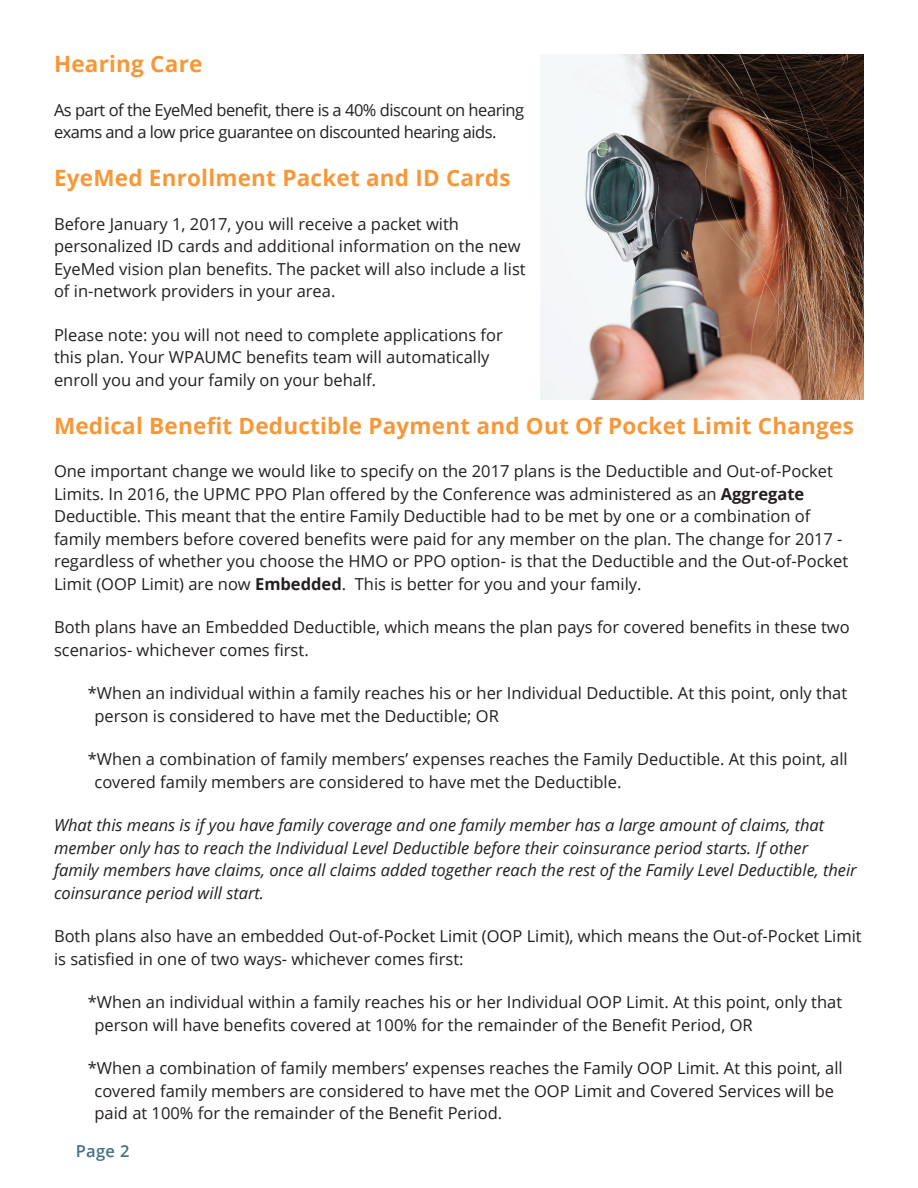
<style>
.page{position:relative;width:918px;height:1188px;background:#fff}
.page>*{position:absolute;margin:0;border:0;box-sizing:border-box;transform-origin:0 0}
.t1{font:700 22.5px "Open Sans";letter-spacing:.01em;color:#f79838}
.t2{font:16.5px/22.5px "Open Sans";color:#231f20}
.t3{font:italic 16.5px/22.5px "Open Sans";color:#231f20}
.t4{font:16.5px/22.5px "Open Sans";letter-spacing:-.03em;color:#231f20}
.t5{font:600 16.5px "Open Sans";color:#457083}
.s1{font-weight:700}
</style>
<div class="page">
<img style="left:540px;top:54px;width:324px;height:346px">
<h1 class="t1" style="left:54px;top:48px;width:150px">Hearing Care</h1>
<p class="t4" style="left:54px;top:98px;width:472px">As part of the EyeMed benefit, there is a 40% discount on hearing exams and a low price guarantee on discounted hearing aids.</p>
<h1 class="t1" style="left:54px;top:162px;width:458px">EyeMed Enrollment Packet and ID Cards</h1>
<p class="t2" style="left:54px;top:212px;width:473px">Before January 1, 2017, you will receive a packet with personalized ID cards and additional information on the new EyeMed vision plan benefits. The packet will also include a list of in-network providers in your area.</p>
<p class="t2" style="left:54px;top:323px;width:450px">Please note: you will not need to complete applications for this plan. Your WPAUMC benefits team will automatically enroll you and your family on your behalf.</p>
<h1 class="t1" style="left:54px;top:410px;width:801px">Medical Benefit Deductible Payment and Out Of Pocket Limit Changes</h1>
<p class="t2" style="left:54px;top:460px;width:796px">One important change we would like to specify on the 2017 plans is the Deductible and Out-of-Pocket Limits. In 2016, the UPMC PPO Plan offered by the Conference was administered as an <span class="s1">Aggregate </span>Deductible. This meant that the entire Family Deductible had to be met by one or a combination of family members before covered benefits were paid for any member on the plan. The change for 2017 - regardless of whether you choose the HMO or PPO option- is that the Deductible and the Out-of-Pocket Limit (OOP Limit) are now <span class="s1">Embedded</span>. This is better for you and your family.</p>
<p class="t2" style="left:54px;top:616px;width:797px">Both plans have an Embedded Deductible, which means the plan pays for covered benefits in these two scenarios- whichever comes first.</p>
<p class="t2" style="left:95px;top:682px;width:754px;text-indent:-7px">*When an individual within a family reaches his or her Individual Deductible. At this point, only that person is considered to have met the Deductible; OR</p>
<p class="t2" style="left:95px;top:748px;width:755px;text-indent:-7px">*When a combination of family members’ expenses reaches the Family Deductible. At this point, all covered family members are considered to have met the Deductible.</p>
<p class="t3" style="left:54px;top:814px;width:804px">What this means is if you have family coverage and one family member has a large amount of claims, that member only has to reach the Individual Level Deductible before their coinsurance period starts. If other family members have claims, once all claims added together reach the rest of the Family Level Deductible, their coinsurance period will start.</p>
<p class="t2" style="left:54px;top:925px;width:809px">Both plans also have an embedded Out-of-Pocket Limit (OOP Limit), which means the Out-of-Pocket Limit is satisfied in one of two ways- whichever comes first:</p>
<p class="t2" style="left:94px;top:991px;width:749px;text-indent:-7px">*When an individual within a family reaches his or her Individual OOP Limit. At this point, only that person will have benefits covered at 100% for the remainder of the Benefit Period, OR</p>
<p class="t2" style="left:94px;top:1057px;width:750px;text-indent:-7px">*When a combination of family members’ expenses reaches the Family OOP Limit. At this point, all covered family members are considered to have met the OOP Limit and Covered Services will be paid at 100% for the remainder of the Benefit Period.</p>
<p class="t5" style="left:76px;top:1139px;width:55px">Page 2</p>
</div>
